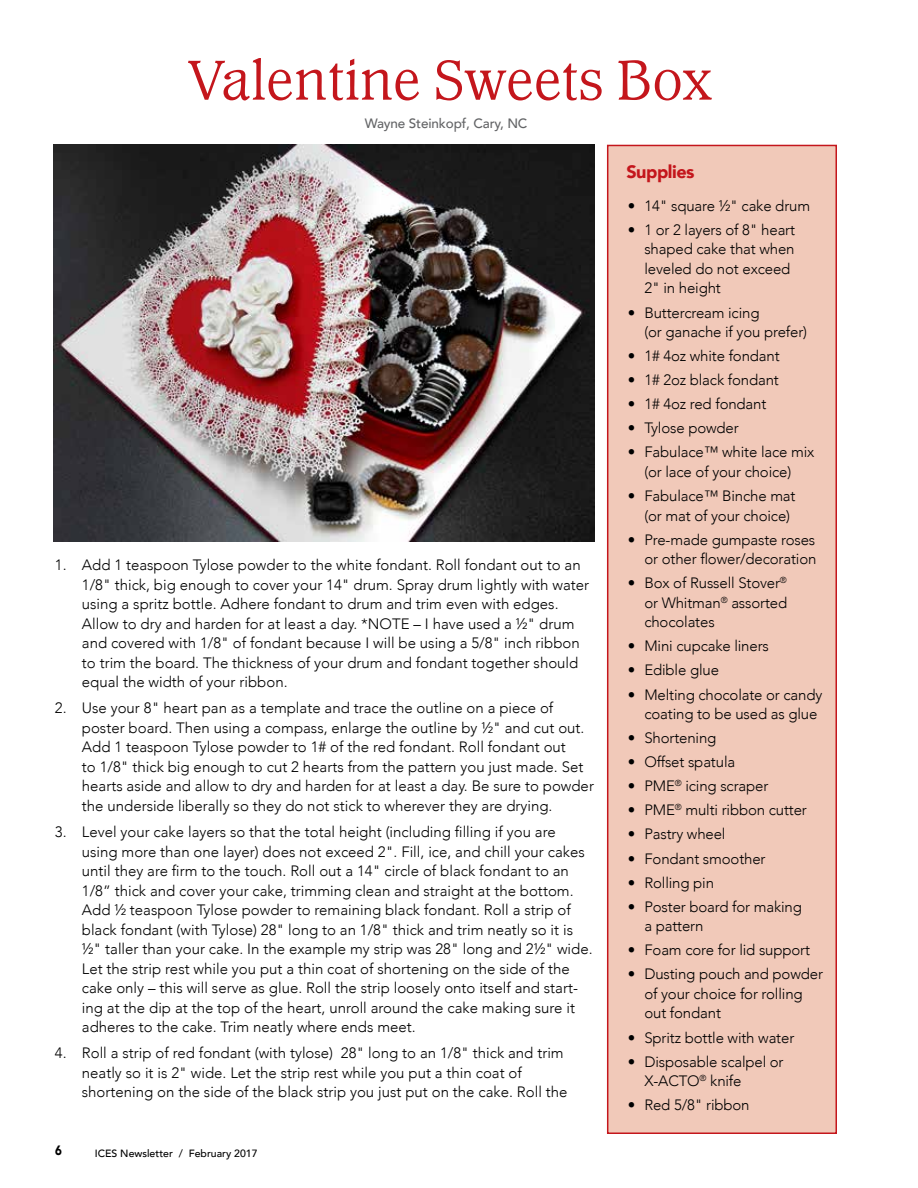
<style>
.page{position:relative;width:918px;height:1188px;background:#fff}
.page>*{position:absolute;margin:0;border:0;box-sizing:border-box;transform-origin:0 0}
.t1{font:300 58.5px "Waverly";color:#c4161c}
.t2{font:900 18px "Avenir";letter-spacing:-.025em;color:#c4161c}
.t3{font:300 15px/19.5px "Avenir";color:#000}
.t4{font:500 13.5px "Avenir";letter-spacing:-.01em;color:#636466}
.t5{font:900 13.5px "Avenir";color:#000;scale:.85 1}
.t6{font:500 10.5px "Avenir";color:#000}
</style>
<div class="page">
<div style="left:607px;top:145px;width:230px;height:989px;background:#f1c9b9;border:2px solid #c4161c"></div>
<img style="left:53px;top:145px;width:541px;height:397px">
<p class="t1" style="left:188px;top:41px;width:526px">Valentine Sweets Box</p>
<p class="t4" style="left:365px;top:111px;width:164px">Wayne Steinkopf, Cary, NC</p>
<p class="t3" style="left:82px;top:555px;width:509px;text-indent:-27px">1. Add 1 teaspoon Tylose powder to the white fondant. Roll fondant out to an 1/8" thick, big enough to cover your 14" drum. Spray drum lightly with water using a spritz bottle. Adhere fondant to drum and trim even with edges.<br>Allow to dry and harden for at least a day. *NOTE – I have used a ½" drum and covered with 1/8" of fondant because I will be using a 5/8" inch ribbon to trim the board. The thickness of your drum and fondant together should equal the width of your ribbon.</p>
<p class="t3" style="left:82px;top:698px;width:514px;text-indent:-27px">2. Use your 8" heart pan as a template and trace the outline on a piece of poster board. Then using a compass, enlarge the outline by ½" and cut out.<br>Add 1 teaspoon Tylose powder to 1# of the red fondant. Roll fondant out<br>to 1/8" thick big enough to cut 2 hearts from the pattern you just made. Set hearts aside and allow to dry and harden for at least a day. Be sure to powder the underside liberally so they do not stick to wherever they are drying.</p>
<p class="t3" style="left:82px;top:822px;width:512px;text-indent:-27px">3. Level your cake layers so that the total height (including filling if you are using more than one layer) does not exceed 2". Fill, ice, and chill your cakes until they are firm to the touch. Roll out a 14" circle of black fondant to an 1/8” thick and cover your cake, trimming clean and straight at the bottom.<br>Add ½ teaspoon Tylose powder to remaining black fondant. Roll a strip of black fondant (with Tylose) 28" long to an 1/8" thick and trim neatly so it is ½" taller than your cake. In the example my strip was 28" long and 2½" wide.<br>Let the strip rest while you put a thin coat of shortening on the side of the cake only – this will serve as glue. Roll the strip loosely onto itself and start&shy;ing at the dip at the top of the heart, unroll around the cake making sure it adheres to the cake. Trim neatly where ends meet.</p>
<p class="t3" style="left:82px;top:1043px;width:487px;text-indent:-27px">4. Roll a strip of red fondant (with tylose) 28" long to an 1/8" thick and trim neatly so it is 2" wide. Let the strip rest while you put a thin coat of shortening on the side of the black strip you just put on the cake. Roll the</p>
<p class="t5" style="left:55px;top:1139px;width:9px">6</p>
<p class="t6" style="left:95px;top:1144px;width:164px">ICES Newsletter / February 2017</p>
<p class="t2" style="left:626px;top:156px;width:70px">Supplies</p>
<p class="t3" style="left:628px;top:196px;width:184px">• 14" square ½" cake drum</p>
<p class="t3" style="left:644px;top:220px;width:152px;text-indent:-16px">• 1 or 2 layers of 8" heart shaped cake that when leveled do not exceed<br>2" in height</p>
<p class="t3" style="left:644px;top:303px;width:164px;text-indent:-16px">• Buttercream icing<br>(or ganache if you prefer)</p>
<p class="t3" style="left:628px;top:346px;width:153px">• 1# 4oz white fondant</p>
<p class="t3" style="left:628px;top:370px;width:153px">• 1# 2oz black fondant</p>
<p class="t3" style="left:628px;top:394px;width:140px">• 1# 4oz red fondant</p>
<p class="t3" style="left:628px;top:418px;width:112px">• Tylose powder</p>
<p class="t3" style="left:628px;top:443px;width:188px;text-align:center">• Fabulace™ white lace mix (or lace of your choice)</p>
<p class="t3" style="left:644px;top:486px;width:153px;text-indent:-16px">• Fabulace™ Binche mat (or mat of your choice)</p>
<p class="t3" style="left:628px;top:530px;width:190px;text-align:right">• Pre-made gumpaste roses or other flower/decoration</p>
<p class="t3" style="left:644px;top:573px;width:144px;text-align:justify;text-indent:-16px">• Box of Russell Stover<sup>® </sup>or Whitman<sup>®</sup> assorted chocolates</p>
<p class="t3" style="left:628px;top:636px;width:143px">• Mini cupcake liners</p>
<p class="t3" style="left:628px;top:661px;width:93px">• Edible glue</p>
<p class="t3" style="left:644px;top:685px;width:180px;text-indent:-16px">• Melting chocolate or candy coating to be used as glue</p>
<p class="t3" style="left:628px;top:728px;width:90px">• Shortening</p>
<p class="t3" style="left:628px;top:752px;width:109px">• Offset spatula</p>
<p class="t3" style="left:628px;top:776px;width:142px">• PME<sup>®</sup> icing scraper</p>
<p class="t3" style="left:628px;top:800px;width:181px">• PME<sup>®</sup> multi ribbon cutter</p>
<p class="t3" style="left:628px;top:825px;width:99px">• Pastry wheel</p>
<p class="t3" style="left:628px;top:849px;width:139px">• Fondant smoother</p>
<p class="t3" style="left:628px;top:873px;width:88px">• Rolling pin</p>
<p class="t3" style="left:644px;top:897px;width:159px;text-indent:-16px">• Poster board for making a pattern</p>
<p class="t3" style="left:628px;top:940px;width:184px">• Foam core for lid support</p>
<p class="t3" style="left:644px;top:965px;width:180px;text-indent:-16px">• Dusting pouch and powder of your choice for rolling out fondant</p>
<p class="t3" style="left:628px;top:1028px;width:168px">• Spritz bottle with water</p>
<p class="t3" style="left:644px;top:1052px;width:141px;text-indent:-16px">• Disposable scalpel or<br>X-ACTO<sup>®</sup> knife</p>
<p class="t3" style="left:628px;top:1095px;width:123px">• Red 5/8" ribbon</p>
</div>
